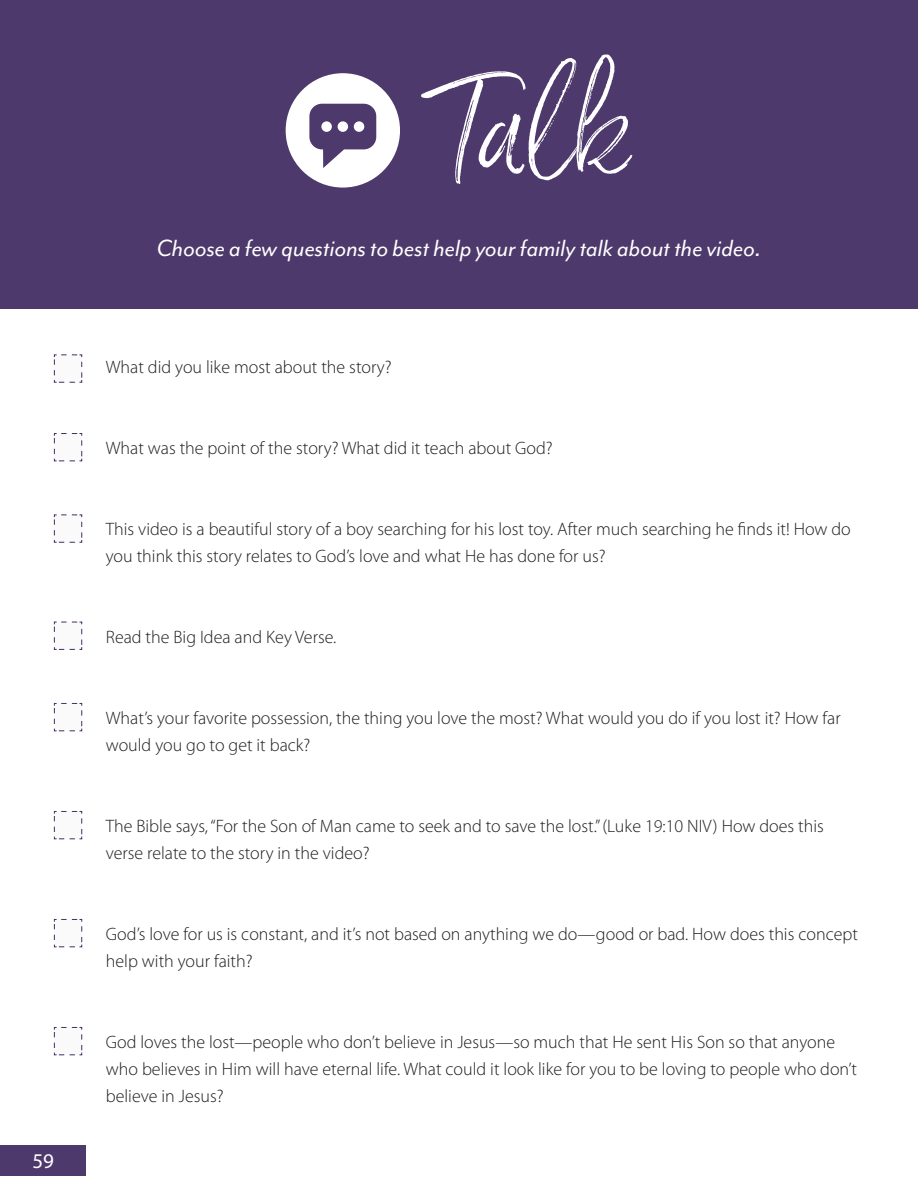
<style>
.page{position:relative;width:918px;height:1188px;background:#fff}
.page>*{position:absolute;margin:0;border:0;box-sizing:border-box;transform-origin:0 0}
.t1{font:italic 27px "Mr Eaves Mod OT";color:#fff}
.t2{font:21px "Myriad Pro";color:#fff}
.t3{font:300 18px/27px "Myriad Pro";color:#1d1d1b}
</style>
<div class="page">
<div style="left:0;top:1146px;width:86px;height:30px;background:#4e396c"></div>
<svg style="left:54px;top:354px;width:28px;height:29px"></svg>
<svg style="left:54px;top:433px;width:28px;height:29px"></svg>
<svg style="left:54px;top:514px;width:28px;height:29px"></svg>
<svg style="left:54px;top:621px;width:28px;height:29px"></svg>
<svg style="left:54px;top:703px;width:28px;height:29px"></svg>
<svg style="left:54px;top:811px;width:28px;height:29px"></svg>
<svg style="left:54px;top:919px;width:28px;height:29px"></svg>
<svg style="left:54px;top:1027px;width:28px;height:29px"></svg>
<div style="left:0;top:0;width:918px;height:309px;background:#4e396c"></div>
<svg style="left:421px;top:55px;width:211px;height:129px"></svg>
<div style="left:286px;top:73px;width:114px;height:115px;background:#fff;border-radius:50%"></div>
<svg style="left:309px;top:104px;width:67px;height:64px"></svg>
<div style="left:321px;top:121px;width:11px;height:11px;background:#fff;border-radius:50%"></div>
<div style="left:338px;top:121px;width:10px;height:11px;background:#fff;border-radius:50%"></div>
<div style="left:354px;top:121px;width:10px;height:11px;background:#fff;border-radius:50%"></div>
<p class="t2" style="left:32px;top:1148px;width:23px">59</p>
<p class="t1" style="left:157px;top:234px;width:606px">Choose a few questions to best help your family talk about the video.</p>
<p class="t3" style="left:106px;top:353px;width:287px">What did you like most about the story?</p>
<p class="t3" style="left:106px;top:434px;width:448px">What was the point of the story? What did it teach about God?</p>
<p class="t3" style="left:106px;top:515px;width:746px">This video is a beautiful story of a boy searching for his lost toy. After much searching he finds it! How do you think this story relates to God’s love and what He has done for us?</p>
<p class="t3" style="left:106px;top:623px;width:232px">Read the Big Idea and Key Verse.</p>
<p class="t3" style="left:106px;top:704px;width:736px">What’s your favorite possession, the thing you love the most? What would you do if you lost it? How far would you go to get it back?</p>
<p class="t3" style="left:106px;top:812px;width:720px">The Bible says, “For the Son of Man came to seek and to save the lost.” (Luke 19:10 NIV) How does this verse relate to the story in the video?</p>
<p class="t3" style="left:106px;top:920px;width:754px">God’s love for us is constant, and it’s not based on anything we do—good or bad. How does this concept help with your faith?</p>
<p class="t3" style="left:106px;top:1028px;width:753px">God loves the lost—people who don’t believe in Jesus—so much that He sent His Son so that anyone who believes in Him will have eternal life. What could it look like for you to be loving to people who don’t believe in Jesus?</p>
</div>
